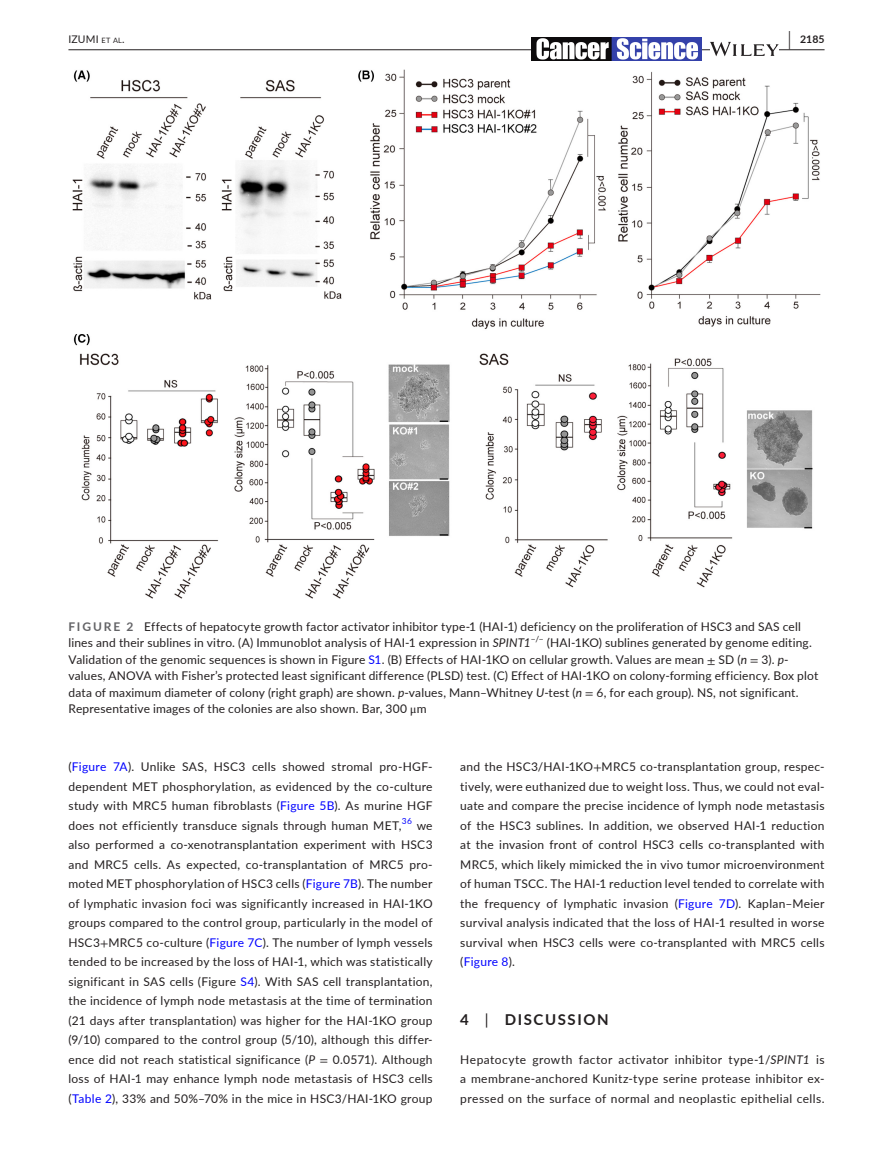
<style>
.page{position:relative;width:893px;height:1174px;background:#fff}
.page>*{position:absolute;margin:0;border:0;box-sizing:border-box;transform-origin:0 0}
.t1{font:700 15px "Lato";letter-spacing:.11em;color:#231f20}
.t2{font:12px/19.5px "Lato";letter-spacing:.015em;color:#231f20;text-align:justify}
.t3{font:10.5px "Lato";letter-spacing:.015em;color:#231f20}
.t4{font:700 10.5px "Lato";color:#231f20}
.s1{font-size:7.35px}
.s2{font-size:19.5px}
.s3{font-weight:700;color:#636366}
.s4{font-style:italic}
.s5{color:#00f}
.s6{font-family:"STIX"}
.s7{font-weight:400}
</style>
<div class="page">
<hr style="left:68px;top:49px;width:756px;height:1px;background:#231f20">
<img style="left:531px;top:37px;width:170px;height:24px">
<svg style="left:710px;top:42px;width:69px;height:14px"></svg>
<img style="left:72px;top:69px;width:749px;height:529px">
<p class="t3" style="left:68px;top:31px;width:58px">IZUMI <span class="s1">et al</span>.</p>
<p class="t4" style="left:789px;top:31px;width:37px"><span class="s2">|</span> 2185</p>
<p class="t2" style="left:68px;top:617px;width:751px;line-height:16.5px;text-align:left"><span class="s3">FIGURE 2</span> Effects of hepatocyte growth factor activator inhibitor type-1 (HAI-1) deficiency on the proliferation of HSC3 and SAS cell lines and their sublines in vitro. (A) Immunoblot analysis of HAI-1 expression in <span class="s4">SPINT1</span><sup>−/−</sup> (HAI-1KO) sublines generated by genome editing.<br>Validation of the genomic sequences is shown in Figure <span class="s5">S1</span>. (B) Effects of HAI-1KO on cellular growth. Values are mean <span class="s6">±</span> SD (<span class="s4">n</span> <span class="s6">=</span> 3). <span class="s4">p&shy;</span>values, ANOVA with Fisher’s protected least significant difference (PLSD) test. (C) Effect of HAI-1KO on colony-forming efficiency. Box plot data of maximum diameter of colony (right graph) are shown. <span class="s4">p</span>-values, Mann–Whitney <span class="s4">U</span>-test (<span class="s4">n</span> <span class="s6">=</span> 6, for each group). NS, not significant.<br>Representative images of the colonies are also shown. Bar, 300 <span class="s6">μ</span>m</p>
<p class="t2" style="left:68px;top:756px;width:366px">(<span class="s5">Figure 7A</span>). Unlike SAS, HSC3 cells showed stromal pro-HGF&shy;dependent MET phosphorylation, as evidenced by the co-culture study with MRC5 human fibroblasts (<span class="s5">Figure 5B</span>). As murine HGF does not efficiently transduce signals through human MET,<sup>36</sup> we also performed a co-xenotransplantation experiment with HSC3 and MRC5 cells. As expected, co-transplantation of MRC5 pro&shy;moted MET phosphorylation of HSC3 cells (<span class="s5">Figure 7B</span>). The number of lymphatic invasion foci was significantly increased in HAI-1KO groups compared to the control group, particularly in the model of HSC3<span class="s6">+</span>MRC5 co-culture (<span class="s5">Figure 7C</span>). The number of lymph vessels tended to be increased by the loss of HAI-1, which was statistically significant in SAS cells (Figure <span class="s5">S4</span>). With SAS cell transplantation, the incidence of lymph node metastasis at the time of termination (21 days after transplantation) was higher for the HAI-1KO group (9/10) compared to the control group (5/10), although this differ&shy;ence did not reach statistical significance (<span class="s4">P</span> <span class="s6">=</span> 0.0571). Although loss of HAI-1 may enhance lymph node metastasis of HSC3 cells (<span class="s5">Table 2</span>), 33% and 50%–70% in the mice in HSC3/HAI-1KO group</p>
<p class="t2" style="left:460px;top:756px;width:366px">and the HSC3/HAI-1KO<span class="s6">+</span>MRC5 co-transplantation group, respec&shy;tively, were euthanized due to weight loss. Thus, we could not eval&shy;uate and compare the precise incidence of lymph node metastasis of the HSC3 sublines. In addition, we observed HAI-1 reduction at the invasion front of control HSC3 cells co-transplanted with MRC5, which likely mimicked the in vivo tumor microenvironment of human TSCC. The HAI-1 reduction level tended to correlate with the frequency of lymphatic invasion (<span class="s5">Figure 7D</span>). Kaplan–Meier survival analysis indicated that the loss of HAI-1 resulted in worse survival when HSC3 cells were co-transplanted with MRC5 cells (<span class="s5">Figure 8</span>).</p>
<p class="t1" style="left:460px;top:1008px;width:150px">4 <span class="s7">|</span> DISCUSSION</p>
<p class="t2" style="left:460px;top:1049px;width:366px">Hepatocyte growth factor activator inhibitor type-1/<span class="s4">SPINT1</span> is a membrane-anchored Kunitz-type serine protease inhibitor ex&shy;pressed on the surface of normal and neoplastic epithelial cells.</p>
</div>
